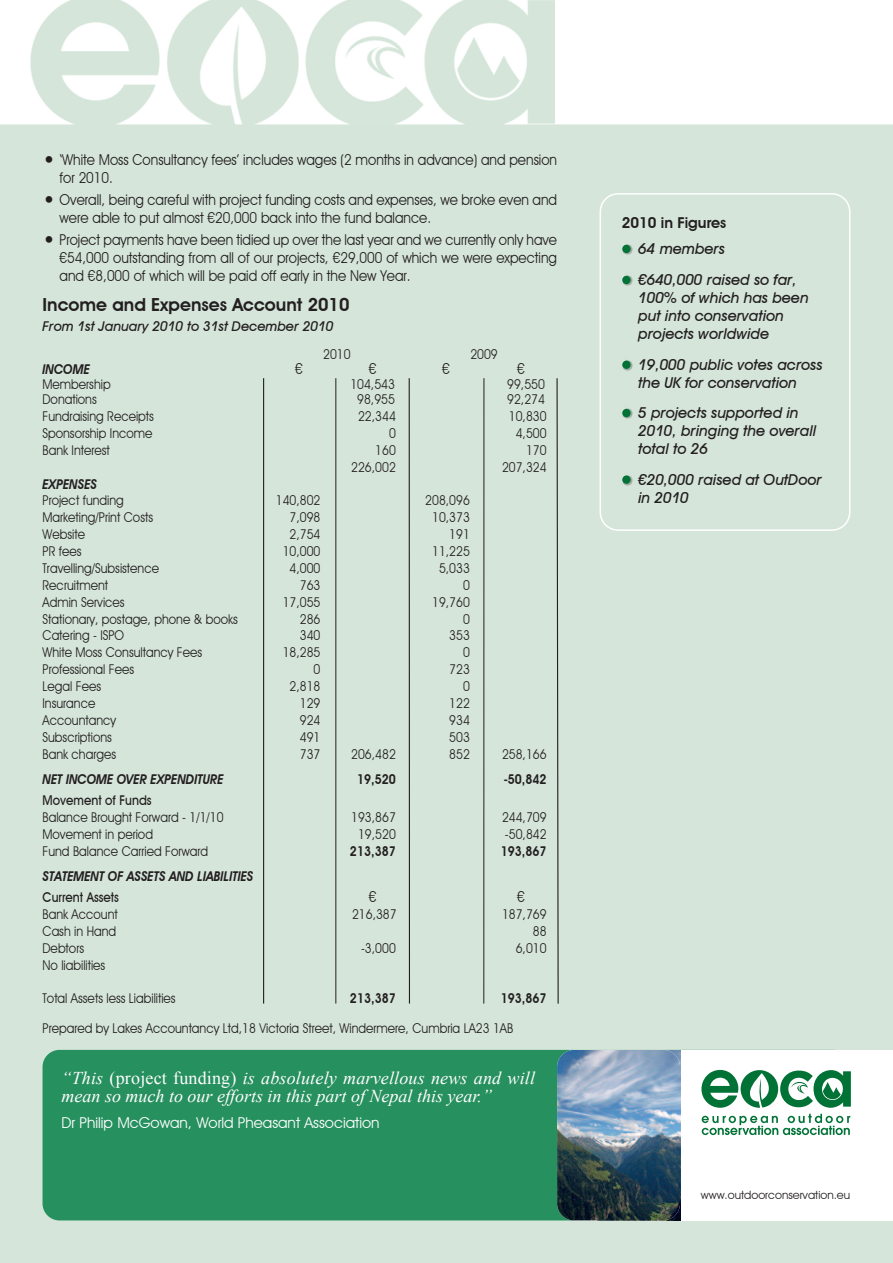
<style>
.page{position:relative;width:893px;height:1263px;background:#fff}
.page>*{position:absolute;margin:0;border:0;box-sizing:border-box;transform-origin:0 0}
.t1{font:italic 18px/18px "Times New Roman";color:#fff}
.t2{font:600 18px "Avant Garde IT Cby BT";color:#231f20}
.t3{font:15px/18px "Avant Garde IT Cby BT";color:#231f20;scale:.9 1}
.t4{font:italic 500 15px/18px "Avant Garde IT Cby BT";color:#231f20}
.t5{font:15px "Avant Garde IT Cby BT";color:#fff}
.t6{font:600 15px "Avant Garde IT Cby BT";color:#231f20}
.t7{font:13.5px "Avant Garde IT Cby BT";color:#231f20;scale:.9 1}
.t8{font:italic 600 13.5px "Avant Garde IT Cby BT";color:#231f20;scale:.9 1}
.t9{font:600 13.5px "Avant Garde IT Cby BT";color:#231f20;scale:.9 1}
.t10{font:italic 500 13.5px "Avant Garde IT Cby BT";color:#231f20}
.t11{font:500 13.5px "Avant Garde IT Cby BT";color:#231f20;scale:.9 1}
.t12{font:11.4px "Avant Garde IT Cby BT";color:#231f20}
.s1{font-size:22.5px}
.s2{font-style:normal}
</style>
<div class="page">
<img style="left:0;top:0;width:893px;height:1263px">
<div style="left:43px;top:1050px;width:807px;height:170px;background:#27905f;border-radius:17px"></div>
<div style="left:573px;top:1050px;width:320px;height:170px;background:#fff"></div>
<svg style="left:701px;top:1070px;width:150px;height:38px"></svg>
<svg style="left:702px;top:1114px;width:148px;height:21px"></svg>
<img style="left:557px;top:1050px;width:123px;height:170px;border-radius:17px">
<div style="left:600px;top:193px;width:250px;height:338px;background:#d5e5d9"></div>
<img style="left:618px;top:241px;width:18px;height:18px">
<div style="left:622px;top:245px;width:9px;height:8px;background:#007236;border-radius:50%"></div>
<img style="left:618px;top:272px;width:18px;height:18px">
<div style="left:622px;top:276px;width:9px;height:8px;background:#007236;border-radius:50%"></div>
<img style="left:618px;top:356px;width:18px;height:18px">
<div style="left:622px;top:361px;width:9px;height:8px;background:#007236;border-radius:50%"></div>
<img style="left:618px;top:405px;width:18px;height:18px">
<div style="left:622px;top:409px;width:9px;height:8px;background:#007236;border-radius:50%"></div>
<img style="left:618px;top:471px;width:18px;height:18px">
<div style="left:622px;top:475px;width:9px;height:9px;background:#007236;border-radius:50%"></div>
<hr style="left:263px;top:378px;width:1px;height:625px;background:#231f20">
<hr style="left:336px;top:378px;width:1px;height:625px;background:#231f20">
<hr style="left:409px;top:378px;width:1px;height:625px;background:#231f20">
<hr style="left:484px;top:378px;width:1px;height:625px;background:#231f20">
<svg style="left:556px;top:377px;width:3px;height:628px;background:#919a93"></svg>
<p class="t3" style="left:60px;top:150px;width:554px;text-indent:-17px"><span class="s1">•</span> ‘White Moss Consultancy fees’ includes wages (2 months in advance) and pension for 2010.</p>
<p class="t3" style="left:60px;top:190px;width:554px;text-indent:-17px"><span class="s1">•</span> Overall, being careful with project funding costs and expenses, we broke even and were able to put almost €20,000 back into the fund balance.</p>
<p class="t3" style="left:60px;top:231px;width:554px;text-align:justify;text-indent:-17px"><span class="s1">•</span> Project payments have been tidied up over the last year and we currently only have €54,000 outstanding from all of our projects, €29,000 of which we were expecting and €8,000 of which will be paid off early in the New Year.</p>
<h1 class="t2" style="left:43px;top:294px;width:308px">Income and Expenses Account 2010</h1>
<p class="t10" style="left:43px;top:318px;width:293px">From 1st January 2010 to 31st December 2010</p>
<p class="t7" style="left:323px;top:346px;width:32px">2010</p>
<p class="t7" style="left:470px;top:346px;width:32px">2009</p>
<p class="t8" style="left:43px;top:361px;width:54px">INCOME</p>
<p class="t3" style="left:295px;top:360px;width:10px">€</p>
<p class="t3" style="left:369px;top:360px;width:10px">€</p>
<p class="t3" style="left:442px;top:360px;width:10px">€</p>
<p class="t3" style="left:517px;top:360px;width:10px">€</p>
<p class="t7" style="left:43px;top:376px;width:77px">Membership</p>
<p class="t7" style="left:350px;top:376px;width:51px">104,543</p>
<p class="t7" style="left:507px;top:376px;width:43px">99,550</p>
<p class="t7" style="left:43px;top:391px;width:62px">Donations</p>
<p class="t7" style="left:357px;top:391px;width:43px">98,955</p>
<p class="t7" style="left:507px;top:391px;width:43px">92,274</p>
<p class="t7" style="left:43px;top:408px;width:125px">Fundraising Receipts</p>
<p class="t7" style="left:358px;top:408px;width:43px">22,344</p>
<p class="t7" style="left:509px;top:408px;width:43px">10,830</p>
<p class="t7" style="left:43px;top:425px;width:124px">Sponsorship Income</p>
<p class="t7" style="left:389px;top:425px;width:9px">0</p>
<p class="t7" style="left:516px;top:425px;width:36px">4,500</p>
<p class="t7" style="left:43px;top:442px;width:76px">Bank Interest</p>
<p class="t7" style="left:375px;top:442px;width:24px">160</p>
<p class="t7" style="left:526px;top:442px;width:24px">170</p>
<p class="t7" style="left:351px;top:459px;width:51px">226,002</p>
<p class="t7" style="left:502px;top:459px;width:51px">207,324</p>
<p class="t8" style="left:43px;top:476px;width:62px">EXPENSES</p>
<p class="t7" style="left:43px;top:492px;width:92px">Project funding</p>
<p class="t7" style="left:276px;top:492px;width:51px">140,802</p>
<p class="t7" style="left:425px;top:492px;width:51px">208,096</p>
<p class="t7" style="left:43px;top:509px;width:124px">Marketing/Print Costs</p>
<p class="t7" style="left:290px;top:509px;width:36px">7,098</p>
<p class="t7" style="left:432px;top:509px;width:43px">10,373</p>
<p class="t7" style="left:43px;top:526px;width:49px">Website</p>
<p class="t7" style="left:290px;top:526px;width:36px">2,754</p>
<p class="t7" style="left:449px;top:526px;width:24px">191</p>
<p class="t7" style="left:43px;top:543px;width:45px">PR fees</p>
<p class="t7" style="left:283px;top:543px;width:43px">10,000</p>
<p class="t7" style="left:432px;top:543px;width:43px">11,225</p>
<p class="t7" style="left:43px;top:560px;width:131px">Travelling/Subsistence</p>
<p class="t7" style="left:290px;top:560px;width:36px">4,000</p>
<p class="t7" style="left:439px;top:560px;width:36px">5,033</p>
<p class="t7" style="left:43px;top:577px;width:74px">Recruitment</p>
<p class="t7" style="left:300px;top:577px;width:24px">763</p>
<p class="t7" style="left:463px;top:577px;width:9px">0</p>
<p class="t7" style="left:43px;top:594px;width:93px">Admin Services</p>
<p class="t7" style="left:283px;top:594px;width:43px">17,055</p>
<p class="t7" style="left:432px;top:594px;width:43px">19,760</p>
<p class="t7" style="left:43px;top:610px;width:219px">Stationary, postage, phone &amp; books</p>
<p class="t7" style="left:300px;top:610px;width:24px">286</p>
<p class="t7" style="left:463px;top:610px;width:9px">0</p>
<p class="t7" style="left:43px;top:627px;width:92px">Catering - ISPO</p>
<p class="t7" style="left:300px;top:627px;width:24px">340</p>
<p class="t7" style="left:449px;top:627px;width:24px">353</p>
<p class="t7" style="left:43px;top:644px;width:179px">White Moss Consultancy Fees</p>
<p class="t7" style="left:283px;top:644px;width:43px">18,285</p>
<p class="t7" style="left:463px;top:644px;width:9px">0</p>
<p class="t7" style="left:43px;top:661px;width:103px">Professional Fees</p>
<p class="t7" style="left:314px;top:661px;width:9px">0</p>
<p class="t7" style="left:449px;top:661px;width:24px">723</p>
<p class="t7" style="left:43px;top:678px;width:67px">Legal Fees</p>
<p class="t7" style="left:290px;top:678px;width:36px">2,818</p>
<p class="t7" style="left:463px;top:678px;width:9px">0</p>
<p class="t7" style="left:43px;top:695px;width:60px">Insurance</p>
<p class="t7" style="left:300px;top:695px;width:24px">129</p>
<p class="t7" style="left:449px;top:695px;width:24px">122</p>
<p class="t7" style="left:43px;top:712px;width:83px">Accountancy</p>
<p class="t7" style="left:300px;top:712px;width:24px">924</p>
<p class="t7" style="left:449px;top:712px;width:24px">934</p>
<p class="t7" style="left:43px;top:729px;width:79px">Subscriptions</p>
<p class="t7" style="left:300px;top:729px;width:24px">491</p>
<p class="t7" style="left:449px;top:729px;width:24px">503</p>
<p class="t7" style="left:43px;top:745px;width:83px">Bank charges</p>
<p class="t7" style="left:300px;top:745px;width:24px">737</p>
<p class="t7" style="left:351px;top:745px;width:51px">206,482</p>
<p class="t7" style="left:449px;top:745px;width:24px">852</p>
<p class="t7" style="left:502px;top:745px;width:51px">258,166</p>
<p class="t8" style="left:43px;top:771px;width:203px">NET INCOME OVER EXPENDITURE</p>
<p class="t9" style="left:357px;top:771px;width:45px">19,520</p>
<p class="t9" style="left:504px;top:771px;width:49px">-50,842</p>
<p class="t11" style="left:43px;top:792px;width:123px">Movement of Funds</p>
<p class="t7" style="left:43px;top:809px;width:203px">Balance Brought Forward - 1/1/10</p>
<p class="t7" style="left:351px;top:809px;width:51px">193,867</p>
<p class="t7" style="left:502px;top:809px;width:51px">244,709</p>
<p class="t7" style="left:43px;top:826px;width:124px">Movement in period</p>
<p class="t7" style="left:358px;top:826px;width:43px">19,520</p>
<p class="t7" style="left:505px;top:826px;width:48px">-50,842</p>
<p class="t7" style="left:43px;top:843px;width:186px">Fund Balance Carried Forward</p>
<p class="t9" style="left:350px;top:843px;width:52px">213,387</p>
<p class="t9" style="left:501px;top:843px;width:52px">193,867</p>
<p class="t8" style="left:43px;top:868px;width:236px">STATEMENT OF ASSETS AND LIABILITIES</p>
<p class="t11" style="left:43px;top:889px;width:86px">Current Assets</p>
<p class="t3" style="left:369px;top:888px;width:10px">€</p>
<p class="t3" style="left:517px;top:888px;width:10px">€</p>
<p class="t7" style="left:43px;top:906px;width:85px">Bank Account</p>
<p class="t7" style="left:352px;top:906px;width:51px">216,387</p>
<p class="t7" style="left:502px;top:906px;width:51px">187,769</p>
<p class="t7" style="left:43px;top:923px;width:83px">Cash in Hand</p>
<p class="t7" style="left:533px;top:923px;width:17px">88</p>
<p class="t7" style="left:43px;top:940px;width:48px">Debtors</p>
<p class="t7" style="left:361px;top:940px;width:40px">-3,000</p>
<p class="t7" style="left:516px;top:940px;width:36px">6,010</p>
<p class="t7" style="left:43px;top:957px;width:71px">No liabilities</p>
<p class="t7" style="left:43px;top:990px;width:149px">Total Assets less Liabilities</p>
<p class="t9" style="left:350px;top:990px;width:52px">213,387</p>
<p class="t9" style="left:501px;top:990px;width:52px">193,867</p>
<p class="t7" style="left:43px;top:1020px;width:525px">Prepared by Lakes Accountancy Ltd,18 Victoria Street, Windermere, Cumbria LA23 1AB</p>
<h1 class="t1" style="left:62px;top:1069px;width:475px">“This <span class="s2">(project funding)</span> is absolutely marvellous news and will mean so much to our efforts in this part of Nepal this year.”</h1>
<p class="t5" style="left:62px;top:1114px;width:319px">Dr Philip McGowan, World Pheasant Association</p>
<p class="t6" style="left:622px;top:213px;width:106px">2010 in Figures</p>
<p class="t4" style="left:638px;top:233px;width:160px;line-height:30.8px">64 members<br>€640,000 raised so far,</p>
<p class="t4" style="left:638px;top:288px;width:172px">100% of which has been put into conservation projects worldwide</p>
<p class="t4" style="left:638px;top:355px;width:186px">19,000 public votes across the UK for conservation</p>
<p class="t4" style="left:638px;top:404px;width:179px">5 projects supported in<br>2010, bringing the overall total to 26</p>
<p class="t4" style="left:638px;top:471px;width:185px">€20,000 raised at OutDoor in 2010</p>
<p class="t12" style="left:701px;top:1188px;width:151px">www.outdoorconservation.eu</p>
</div>
